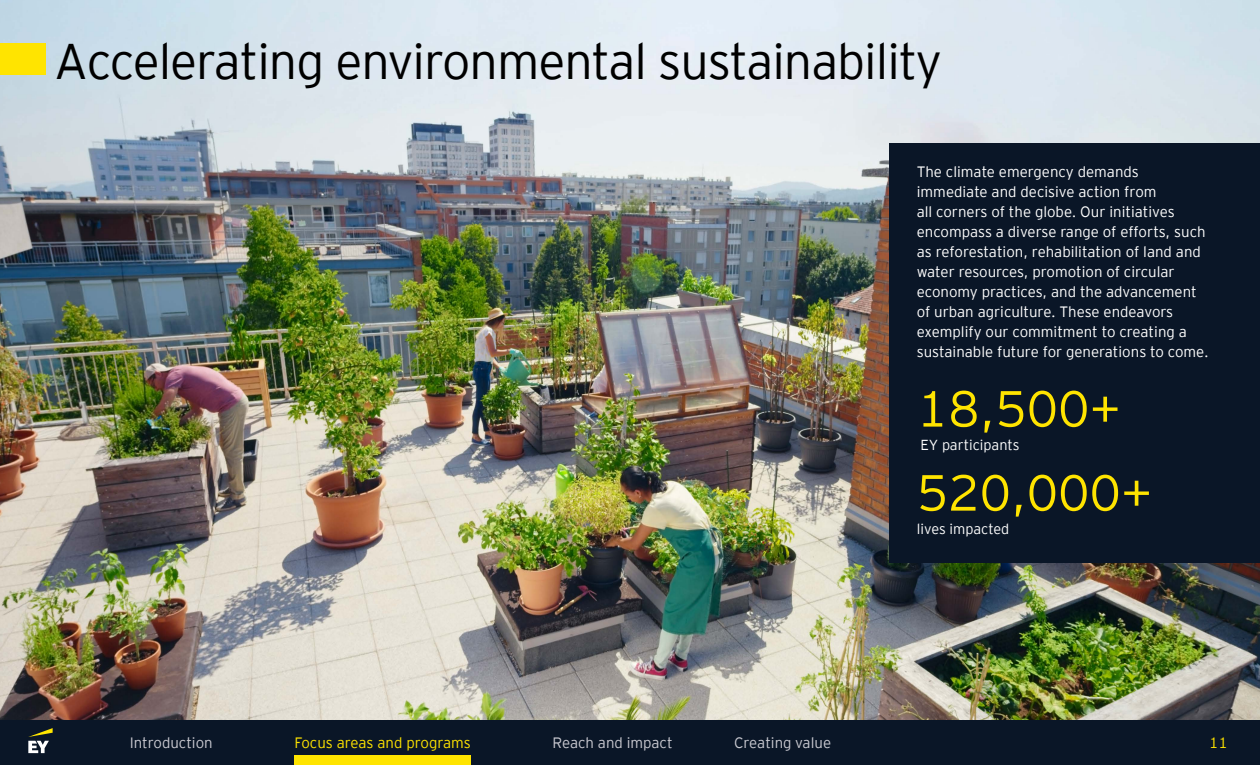
<style>
.page{position:relative;width:1260px;height:765px;background:#fff}
.page>*{position:absolute;margin:0;border:0;box-sizing:border-box;transform-origin:0 0}
.t1{font:300 50.62px "EY Interstate";color:#ffe400}
.t2{font:300 50px "EY Interstate";letter-spacing:-.02em;color:#000}
.t3{font:300 15px/20px "EY Interstate";color:#fff}
.t4{font:300 15px "EY Interstate";color:#cacad1}
.t5{font:300 15px "EY Interstate";color:#ffe400}
.t6{font:300 14.5px "EY Interstate";color:#fff}
</style>
<div class="page">
<img style="left:0;top:0;width:1260px;height:720px">
<div style="left:889px;top:143px;width:371px;height:419px;background:#0a1627"></div>
<div style="left:1px;top:43px;width:45px;height:32px;background:#ffe400"></div>
<div style="left:0;top:720px;width:1260px;height:45px;background:#0a1627"></div>
<svg style="left:28px;top:728px;width:25px;height:25px"></svg>
<div style="left:294px;top:756px;width:177px;height:9px;background:#ffe400"></div>
<h2 class="t2" style="left:54px;top:25px;width:890px">Accelerating environmental sustainability</h2>
<p class="t3" style="left:917px;top:161px;width:293px">The climate emergency demands immediate and decisive action from<br>all corners of the globe. Our initiatives encompass a diverse range of efforts, such as reforestation, rehabilitation of land and water resources, promotion of circular economy practices, and the advancement of urban agriculture. These endeavors exemplify our commitment to creating a sustainable future for generations to come.</p>
<h1 class="t1" style="left:917px;top:373px;width:206px">18,500+</h1>
<p class="t6" style="left:921px;top:434px;width:101px">EY participants</p>
<h1 class="t1" style="left:917px;top:457px;width:237px">520,000+</h1>
<p class="t6" style="left:917px;top:518px;width:94px">lives impacted</p>
<p class="t4" style="left:130px;top:732px;width:85px">Introduction</p>
<p class="t5" style="left:294px;top:732px;width:178px">Focus areas and programs</p>
<p class="t4" style="left:553px;top:732px;width:122px">Reach and impact</p>
<p class="t4" style="left:734px;top:732px;width:98px">Creating value</p>
<p class="t5" style="left:1209px;top:732px;width:20px">11</p>
</div>
